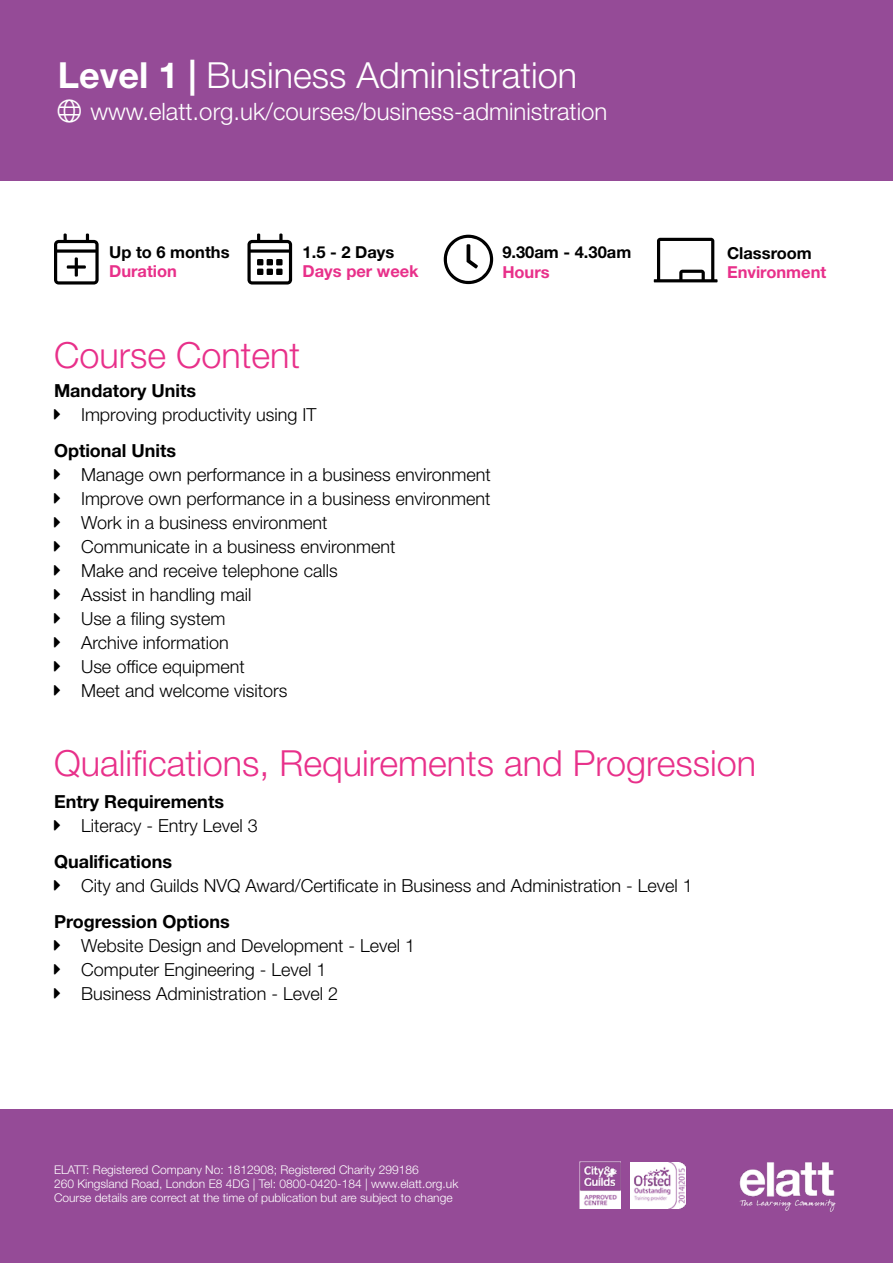
<style>
.page{position:relative;width:893px;height:1263px;background:#fff}
.page>*{position:absolute;margin:0;border:0;box-sizing:border-box;transform-origin:0 0}
.t1{font:300 36px "Helvetica Neue LT Std";color:#e8308a}
.t2{font:300 36px "Helvetica Neue LT Std";color:#fff}
.t3{font:300 24px "Helvetica Neue LT Std";color:#fff}
.t4{font:300 18px/24px "Helvetica Neue LT Std";color:#000}
.t5{font:700 18px "Helvetica Neue LT Std";color:#000}
.t6{font:700 16.5px/19.8px "Helvetica Neue LT Std";color:#000;text-align:center}
.t7{font:700 16.5px/19.8px "Helvetica Neue LT Std";color:#e8308a}
.t8{font:300 12px/14.4px "Helvetica Neue LT Std";color:#fff}
.s1{font-weight:700}
.s2{color:#e8308a}
.s3{color:#000}
</style>
<div class="page">
<div style="left:0;top:0;width:893px;height:181px;background:#954b97"></div>
<div style="left:0;top:1110px;width:893px;height:153px;background:#954b97"></div>
<img style="left:580px;top:1162px;width:41px;height:47px">
<img style="left:631px;top:1163px;width:54px;height:45px">
<img style="left:739px;top:1162px;width:97px;height:50px">
<h1 class="t2" style="left:58px;top:53px;width:521px"><span class="s1">Level 1 |</span> Business Administration</h1>
<h2 class="t3" style="left:90px;top:97px;width:518px">www.elatt.org.uk/courses/business-administration</h2>
<p class="t6" style="left:54px;top:241px;width:177px">❑ Up to 6 months<br><span class="s2">Duration</span></p>
<p class="t7" style="left:303px;top:241px;width:118px;text-indent:-55px"><span class="s3">▲ 1.5 - 2 Days<br></span>Days per week</p>
<p class="t6" style="left:502px;top:242px;width:130px">9.30am - 4.30am</p>
<p class="t7" style="left:502px;top:262px;width:49px">Hours</p>
<h1 class="t1" style="left:54px;top:333px;width:248px">Course Content</h1>
<p class="t5" style="left:54px;top:379px;width:144px">Mandatory Units</p>
<p class="t4" style="left:81px;top:402px;width:237px">Improving productivity using IT</p>
<p class="t5" style="left:54px;top:439px;width:124px">Optional Units</p>
<p class="t4" style="left:81px;top:462px;width:411px">Manage own performance in a business environment<br>Improve own performance in a business environment<br>Work in a business environment<br>Communicate in a business environment<br>Make and receive telephone calls<br>Assist in handling mail<br>Use a filing system<br>Archive information<br>Use office equipment<br>Meet and welcome visitors</p>
<p class="t6" style="left:727px;top:243px;width:86px">Classroom</p>
<p class="t7" style="left:727px;top:262px;width:101px">Environment</p>
<h1 class="t1" style="left:54px;top:741px;width:704px">Qualifications, Requirements and Progression</h1>
<p class="t5" style="left:54px;top:791px;width:171px">Entry Requirements</p>
<p class="t4" style="left:81px;top:814px;width:178px">Literacy - Entry Level 3</p>
<p class="t5" style="left:54px;top:851px;width:120px">Qualifications</p>
<p class="t4" style="left:81px;top:874px;width:613px">City and Guilds NVQ Award/Certificate in Business and Administration - Level 1</p>
<p class="t5" style="left:54px;top:911px;width:177px">Progression Options</p>
<p class="t4" style="left:81px;top:934px;width:336px">Website Design and Development - Level 1<br>Computer Engineering - Level 1<br>Business Administration - Level 2</p>
<p class="t8" style="left:54px;top:1162px;width:406px">ELATT: Registered Company No: 1812908; Registered Charity 299186<br>260 Kingsland Road, London E8 4DG | Tel: 0800-0420-184 | www.elatt.org.uk<br>Course details are correct at the time of publication but are subject to change</p>
</div>
